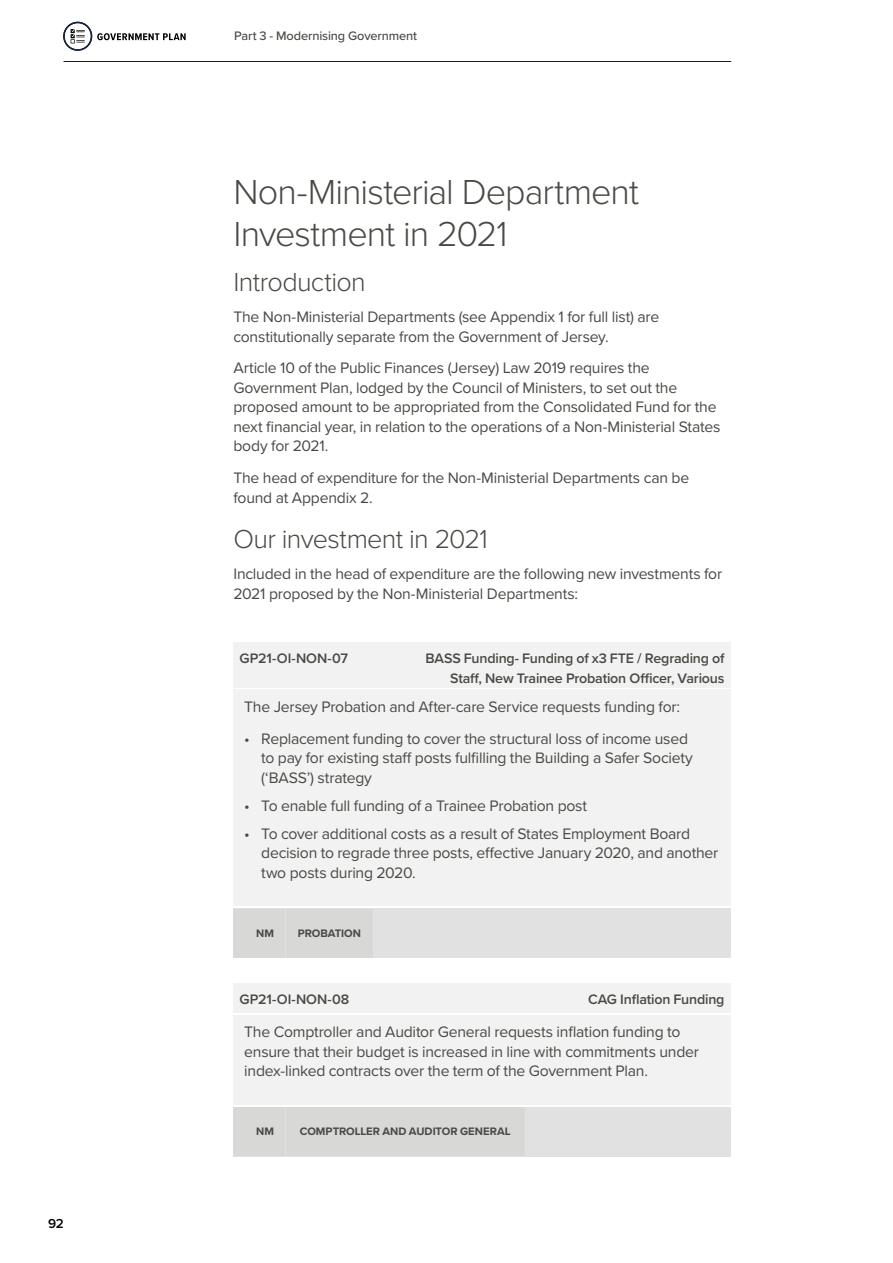
<style>
.page{position:relative;width:893px;height:1263px;background:#fff}
.page>*{position:absolute;margin:0;border:0;box-sizing:border-box;transform-origin:0 0}
.Main_Text_H2{font:300 36px/42px "Proxima Nova";letter-spacing:-.03em;color:#4a4944}
.Main_Text_H3{font:300 27px "Proxima Nova";letter-spacing:-.025em;color:#4a4944}
.main_text{font:15.75px/19.5px "Proxima Nova";letter-spacing:-.015em;color:#4a4944}
.main_text-2{font:600 14.25px/19.5px "Proxima Nova";letter-spacing:-.015em;color:#4a4944;text-align:right}
.t1{font:600 13.5px "Proxima Nova";color:#000}
.t2{font:500 12.75px "Proxima Nova";letter-spacing:-.01em;color:#4a4944}
.t3{font:700 11.25px "Proxima Nova";color:#4a4944}
</style>
<div class="page">
<svg style="left:63px;top:22px;width:123px;height:29px"></svg>
<hr style="left:64px;top:61px;width:667px;height:1px;background:#000">
<hr style="left:64px;top:62px;width:667px;height:1px;background:#000">
<div style="left:234px;top:908px;width:497px;height:50px;background:#e1e1e1"></div>
<div style="left:234px;top:1107px;width:497px;height:49px;background:#e1e1e1"></div>
<div style="left:234px;top:690px;width:497px;height:216px;background:#ededed"></div>
<div style="left:234px;top:1015px;width:497px;height:89px;background:#ededed"></div>
<div style="left:233px;top:642px;width:498px;height:45px;background:#ededed"></div>
<div style="left:233px;top:983px;width:498px;height:30px;background:#ededed"></div>
<div style="left:233px;top:909px;width:52px;height:49px;background:#d8d8d6"></div>
<div style="left:233px;top:1107px;width:52px;height:49px;background:#d8d8d6"></div>
<div style="left:286px;top:909px;width:87px;height:49px;background:#d8d8d6"></div>
<div style="left:286px;top:1107px;width:238px;height:49px;background:#d8d8d6"></div>
<p class="t1" style="left:48px;top:1213px;width:17px">92</p>
<p class="t2" style="left:234px;top:26px;width:184px">Part 3 - Modernising Government</p>
<p class="Main_Text_H2" style="left:233px;top:169px;width:407px">Non-Ministerial Department<br>Investment in 2021</p>
<p class="Main_Text_H3" style="left:233px;top:262px;width:134px">Introduction</p>
<p class="main_text" style="left:233px;top:307px;width:427px">The Non-Ministerial Departments (see Appendix 1 for full list) are constitutionally separate from the Government of Jersey.</p>
<p class="main_text" style="left:233px;top:358px;width:488px">Article 10 of the Public Finances (Jersey) Law 2019 requires the Government Plan, lodged by the Council of Ministers, to set out the proposed amount to be appropriated from the Consolidated Fund for the next financial year, in relation to the operations of a Non-Ministerial States body for 2021.</p>
<p class="main_text" style="left:233px;top:467px;width:457px">The head of expenditure for the Non-Ministerial Departments can be found at Appendix 2.</p>
<p class="Main_Text_H3" style="left:233px;top:518px;width:256px">Our investment in 2021</p>
<p class="main_text" style="left:233px;top:563px;width:490px">Included in the head of expenditure are the following new investments for<br>2021 proposed by the Non-Ministerial Departments:</p>
<p class="main_text-2" style="left:240px;top:648px;width:110px">GP21-OI-NON-07</p>
<p class="main_text-2" style="left:425px;top:648px;width:301px">BASS Funding- Funding of x3 FTE / Regrading of<br>Staff, New Trainee Probation Officer, Various</p>
<p class="main_text" style="left:244px;top:697px;width:437px">The Jersey Probation and After-care Service requests funding for:</p>
<p class="main_text" style="left:261px;top:728px;width:433px;text-indent:-17px">• Replacement funding to cover the structural loss of income used to pay for existing staff posts fulfilling the Building a Safer Society (‘BASS’) strategy</p>
<p class="main_text" style="left:244px;top:795px;width:344px">• To enable full funding of a Trainee Probation post</p>
<p class="main_text" style="left:261px;top:823px;width:459px;text-indent:-17px">• To cover additional costs as a result of States Employment Board decision to regrade three posts, effective January 2020, and another two posts during 2020.</p>
<p class="t3" style="left:256px;top:925px;width:19px">NM</p>
<p class="t3" style="left:298px;top:925px;width:65px">PROBATION</p>
<p class="main_text-2" style="left:240px;top:989px;width:111px">GP21-OI-NON-08</p>
<p class="main_text-2" style="left:588px;top:989px;width:138px">CAG Inflation Funding</p>
<p class="main_text" style="left:244px;top:1022px;width:456px">The Comptroller and Auditor General requests inflation funding to ensure that their budget is increased in line with commitments under index-linked contracts over the term of the Government Plan.</p>
<p class="t3" style="left:256px;top:1123px;width:19px">NM</p>
<p class="t3" style="left:300px;top:1123px;width:213px">COMPTROLLER AND AUDITOR GENERAL</p>
</div>
